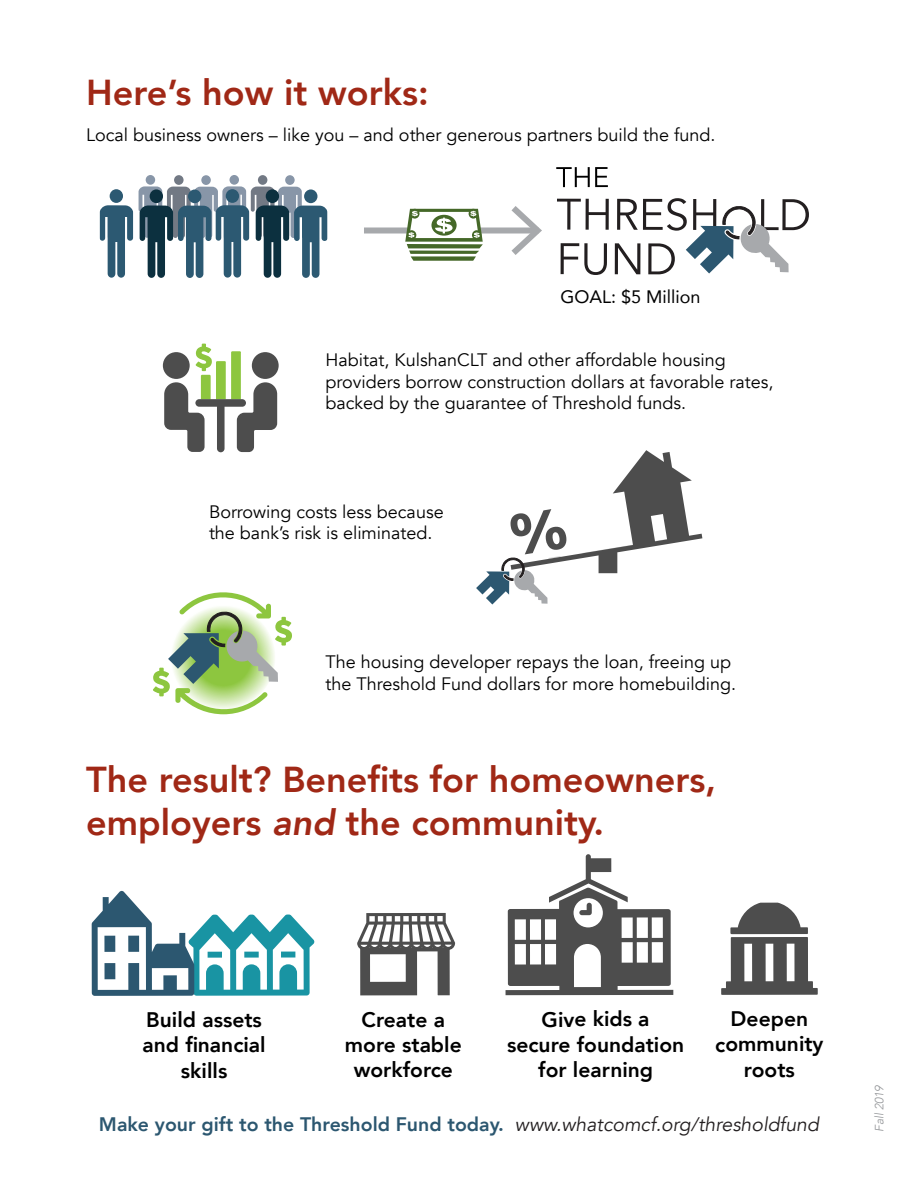
<style>
.page{position:relative;width:918px;height:1188px;background:#fff}
.page>*{position:absolute;margin:0;border:0;box-sizing:border-box;transform-origin:0 0}
.t1{font:800 36px/43.2px "Avenir";color:#a02816}
.t2{font:800 21px/25.2px "Avenir";letter-spacing:-.005em;color:#000;text-align:center}
.t3{font:800 19.5px "Avenir";color:#2c5770}
.t4{font:18px/21.6px "Avenir";color:#000}
.t5{font:18px "Avenir";color:#000}
.t6{font:italic 300 12px "Avenir";color:#939598}
.s1{font-style:italic}
.s2{font-weight:400;font-style:italic;color:#231f20}
</style>
<div class="page">
<div style="left:367px;top:228px;width:168px;height:6px;background:#a7a9ac"></div>
<svg style="left:512px;top:206px;width:30px;height:49px"></svg>
<div style="left:258px;top:175px;width:9px;height:10px;background:#727984;border-radius:50%"></div>
<div style="left:230px;top:175px;width:9px;height:10px;background:#8896a8;border-radius:50%"></div>
<div style="left:285px;top:175px;width:10px;height:10px;background:#8896a8;border-radius:50%"></div>
<div style="left:174px;top:175px;width:10px;height:10px;background:#727984;border-radius:50%"></div>
<div style="left:146px;top:175px;width:9px;height:10px;background:#8896a8;border-radius:50%"></div>
<div style="left:201px;top:175px;width:10px;height:10px;background:#8896a8;border-radius:50%"></div>
<svg style="left:100px;top:205px;width:33px;height:73px"></svg>
<div style="left:110px;top:189px;width:13px;height:14px;background:#2c5972;border-radius:50%"></div>
<svg style="left:139px;top:186px;width:189px;height:92px"></svg>
<div style="left:304px;top:189px;width:13px;height:14px;background:#2c5972;border-radius:50%"></div>
<svg style="left:252px;top:352px;width:27px;height:27px"></svg>
<svg style="left:164px;top:344px;width:113px;height:108px"></svg>
<svg style="left:405px;top:209px;width:78px;height:52px"></svg>
<svg style="left:557px;top:199px;width:52px;height:31px"></svg>
<svg style="left:561px;top:243px;width:46px;height:32px"></svg>
<svg style="left:615px;top:198px;width:194px;height:76px"></svg>
<svg style="left:556px;top:167px;width:52px;height:20px"></svg>
<svg style="left:476px;top:450px;width:226px;height:155px"></svg>
<svg style="left:153px;top:592px;width:139px;height:123px"></svg>
<svg style="left:506px;top:854px;width:167px;height:141px"></svg>
<svg style="left:357px;top:913px;width:98px;height:82px"></svg>
<svg style="left:721px;top:903px;width:97px;height:92px"></svg>
<svg style="left:92px;top:891px;width:223px;height:105px"></svg>
<h1 class="t1" style="left:86px;top:71px;width:344px">Here’s how it works:</h1>
<p class="t4" style="left:86px;top:124px;width:631px">Local business owners – like you – and other generous partners build the fund.</p>
<p class="t5" style="left:561px;top:283px;width:142px">GOAL: $5 Million</p>
<p class="t4" style="left:326px;top:349px;width:449px">Habitat, KulshanCLT and other affordable housing providers borrow construction dollars at favorable rates, backed by the guarantee of Threshold funds.</p>
<p class="t4" style="left:209px;top:501px;width:236px">Borrowing costs less because the bank’s risk is eliminated.</p>
<p class="t4" style="left:326px;top:651px;width:412px">The housing developer repays the loan, freeing up the Threshold Fund dollars for more homebuilding.</p>
<h1 class="t1" style="left:86px;top:758px;width:631px">The result? Benefits for homeowners, employers <span class="s1">and</span> the community.</h1>
<p class="t2" style="left:143px;top:1007px;width:125px">Build assets and financial skills</p>
<p class="t2" style="left:507px;top:1007px;width:179px">Give kids a<br>secure foundation for learning</p>
<p class="t2" style="left:715px;top:1006px;width:110px">Deepen community roots</p>
<p class="t3" style="left:99px;top:1110px;width:722px">Make your gift to the Threshold Fund today. <span class="s2">www.whatcomcf.org/thresholdfund</span></p>
<p class="t2" style="left:345px;top:1007px;width:118px">Create a more stable workforce</p>
<p class="t6" style="left:872px;top:1132px;width:49px;rotate:-90deg">Fall 2019</p>
</div>
